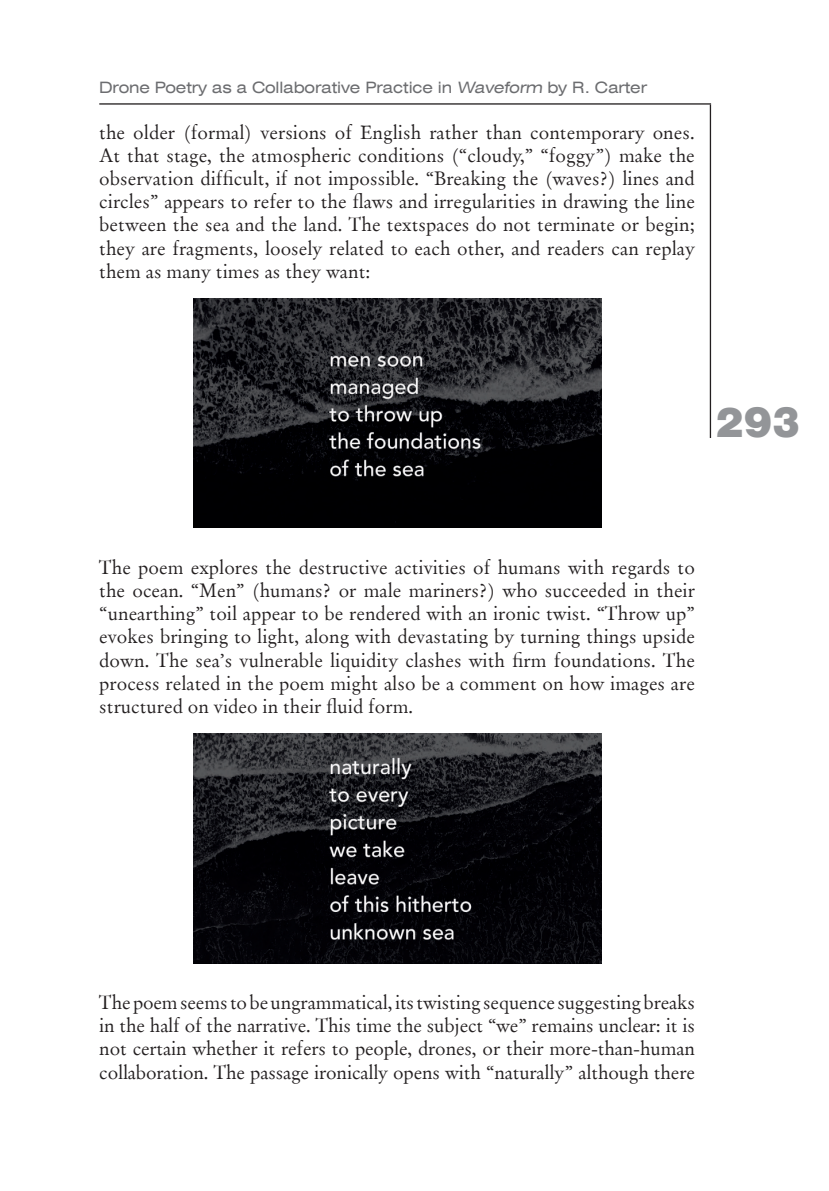
<style>
.page{position:relative;width:829px;height:1191px;background:#fff}
.page>*{position:absolute;margin:0;border:0;box-sizing:border-box;transform-origin:0 0}
.t1{font:38.5px "Swis 721 Blk 2 EU";color:#939598}
.TEKST_GŁÓWNY{font:19.25px/23.1px "Orig Garmnd EU";color:#231f20;text-align:justify}
.t2{font:15.75px "Swis 721 Ex EU";letter-spacing:-.01em;color:#6c6d70}
</style>
<div class="page">
<hr style="left:99px;top:103px;width:612px;height:2px;background:#231f20">
<hr style="left:709px;top:105px;width:2px;height:333px;background:#231f20">
<img style="left:193px;top:299px;width:408px;height:229px">
<img style="left:193px;top:733px;width:408px;height:230px">
<p class="t2" style="left:99px;top:78px;width:549px">Drone Poetry as a Collaborative Practice in Waveform by R. Carter</p>
<p class="TEKST_GŁÓWNY" style="left:99px;top:122px;width:597px">the older (formal) versions of English rather than contemporary ones.<br>At that stage, the atmospheric conditions (“cloudy,” “foggy”) make the observation difficult, if not impossible. “Breaking the (waves?) lines and circles” appears to refer to the flaws and irregularities in drawing the line between the sea and the land. The textspaces do not terminate or begin; they are fragments, loosely related to each other, and readers can replay them as many times as they want:</p>
<h1 class="t1" style="left:716px;top:396px;width:85px">293</h1>
<p class="TEKST_GŁÓWNY" style="left:99px;top:557px;width:597px">The poem explores the destructive activities of humans with regards to the ocean. “Men” (humans? or male mariners?) who succeeded in their “unearthing” toil appear to be rendered with an ironic twist. “Throw up” evokes bringing to light, along with devastating by turning things upside down. The sea’s vulnerable liquidity clashes with firm foundations. The process related in the poem might also be a comment on how images are structured on video in their fluid form.</p>
<p class="TEKST_GŁÓWNY" style="left:99px;top:991px;width:597px">The poem seems to be ungrammatical, its twisting sequence suggesting breaks in the half of the narrative. This time the subject “we” remains unclear: it is not certain whether it refers to people, drones, or their more-than-human collaboration. The passage ironically opens with “naturally” although there</p>
</div>
